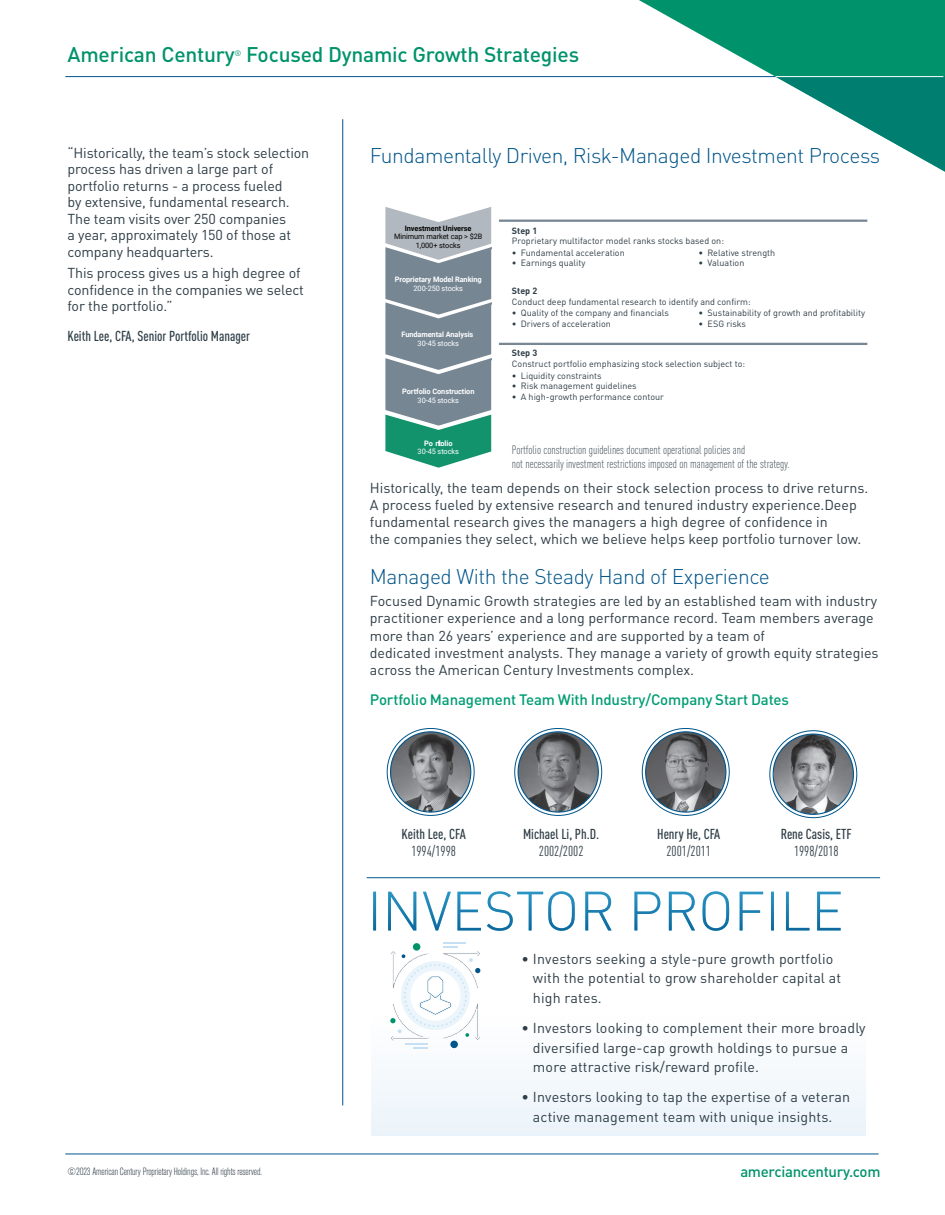
<style>
.page{position:relative;width:945px;height:1215px;background:#fff}
.page>*{position:absolute;margin:0;border:0;box-sizing:border-box;transform-origin:0 0}
.t1{font:300 21px "DINOT";letter-spacing:-.02em;color:#01558a}
.t2{font:500 21px "DINOT";letter-spacing:-.01em;color:#00936b}
.t3{font:500 15px "DINOT";letter-spacing:-.01em;color:#009d74}
.t4{font:500 15px "DINOT";letter-spacing:-.02em;color:#00936b}
.t5{font:14.25px/16.5px "DINOT";color:#2e3d46}
.t6{font:500 condensed 14.25px "DINOT";color:#2e3d46}
.t7{font:condensed 14.25px "DINOT";color:#2e3d46}
.t8{font:300 condensed 12px/13.8px "DINOT";color:#2e3d46}
.t9{font:300 condensed 10.5px "Akzidenz Grotesk Std";letter-spacing:-.01em;color:#2e3d46}
.t10{font:9px "DINOT";color:#2e3d46}
.t11{font:700 9px "DINOT";color:#2e3d46}
.t12{font:7.8px "DINOT";color:#00936b}
.t13{font:700 7.5px "Roboto";letter-spacing:-.01em;color:#fff}
.t14{font:7.5px "Roboto";letter-spacing:-.01em;color:#fff}
.t15{font:7.5px/8.4px "Roboto";letter-spacing:-.01em;color:#040503;text-align:center}
.t16{font:700 7.5px "Roboto";letter-spacing:-.01em;color:#040503}
</style>
<div class="page">
<svg style="left:387px;top:728px;width:87px;height:87px"></svg>
<img style="left:391px;top:732px;width:80px;height:80px;border-radius:40px">
<div style="left:390px;top:731px;width:81px;height:82px;border:1px solid #01558a;border-radius:50%"></div>
<svg style="left:515px;top:728px;width:87px;height:87px"></svg>
<img style="left:518px;top:732px;width:80px;height:80px;border-radius:40px">
<div style="left:518px;top:731px;width:81px;height:82px;border:1px solid #01558a;border-radius:50%"></div>
<svg style="left:642px;top:728px;width:87px;height:87px"></svg>
<img style="left:646px;top:732px;width:80px;height:80px;border-radius:40px">
<div style="left:645px;top:731px;width:81px;height:82px;border:1px solid #01558a;border-radius:50%"></div>
<svg style="left:770px;top:731px;width:87px;height:87px"></svg>
<img style="left:774px;top:734px;width:79px;height:80px">
<div style="left:773px;top:734px;width:81px;height:81px;border:1px solid #01558a;border-radius:50%"></div>
<svg style="left:373px;top:891px;width:468px;height:40px"></svg>
<div style="left:371px;top:1016px;width:495px;height:119px;background:#f4f9fc"></div>
<div style="left:413px;top:943px;width:7px;height:8px;background:#00936b;border-radius:50%"></div>
<hr style="left:443px;top:942px;width:22px;height:2px;background:#c7dff2">
<svg style="left:390px;top:946px;width:91px;height:103px"></svg>
<hr style="left:367px;top:877px;width:513px;height:1px;background:#01558a">
<hr style="left:65px;top:76px;width:836px;height:1px;background:#01558a">
<svg style="left:639px;top:0;width:306px;height:78px;fill:#00936b"></svg>
<svg style="left:776px;top:77px;width:169px;height:95px"></svg>
<hr style="left:776px;top:76px;width:167px;height:1px;background:#fff">
<hr style="left:65px;top:1154px;width:814px;height:1px;background:#01558a">
<hr style="left:342px;top:119px;width:1px;height:986px;background:#01558a">
<svg style="left:385px;top:207px;width:107px;height:261px;background:#829ea1"></svg>
<hr style="left:499px;top:220px;width:368px;height:2px;background:#768693">
<hr style="left:499px;top:343px;width:368px;height:2px;background:#768693">
<h1 class="t2" style="left:68px;top:41px;width:169px">American Century</h1>
<p class="t12" style="left:235px;top:48px;width:8px">®</p>
<h1 class="t2" style="left:246px;top:41px;width:334px">Focused Dynamic Growth Strategies</h1>
<p class="t5" style="left:68px;top:144px;width:243px">“Historically, the team’s stock selection process has driven a large part of portfolio returns - a process fueled<br>by extensive, fundamental research.<br>The team visits over 250 companies<br>a year, approximately 150 of those at company headquarters.</p>
<p class="t5" style="left:68px;top:265px;width:238px">This process gives us a high degree of confidence in the companies we select for the portfolio.”</p>
<p class="t6" style="left:68px;top:328px;width:184px">Keith Lee, CFA, Senior Portfolio Manager</p>
<p class="t9" style="left:68px;top:1165px;width:196px">©2023 American Century Proprietary Holdings, Inc. All rights reserved.</p>
<h1 class="t1" style="left:370px;top:142px;width:512px">Fundamentally Driven, Risk-Managed Investment Process</h1>
<p class="t16" style="left:405px;top:223px;width:68px">Investment Universe</p>
<p class="t15" style="left:394px;top:232px;width:90px">Minimum market cap &gt; $2B<br>1,000+ stocks</p>
<p class="t13" style="left:395px;top:274px;width:88px">Proprietary Model Ranking</p>
<p class="t14" style="left:414px;top:283px;width:51px">200-250 stocks</p>
<p class="t13" style="left:401px;top:329px;width:73px">Fundamental Analysis</p>
<p class="t14" style="left:418px;top:338px;width:43px">30-45 stocks</p>
<p class="t13" style="left:402px;top:386px;width:74px">Portfolio Construction</p>
<p class="t14" style="left:418px;top:395px;width:43px">30-45 stocks</p>
<p class="t13" style="left:424px;top:438px;width:26px">Po rfoli</p>
<p class="t13" style="left:438px;top:438px;width:16px">t o</p>
<p class="t14" style="left:418px;top:446px;width:43px">30-45 stocks</p>
<p class="t11" style="left:512px;top:224px;width:27px">Step 1</p>
<p class="t10" style="left:512px;top:235px;width:214px">Proprietary multifactor model ranks stocks based on:</p>
<p class="t10" style="left:512px;top:247px;width:114px">• Fundamental acceleration</p>
<p class="t10" style="left:512px;top:257px;width:75px">• Earnings quality</p>
<p class="t10" style="left:699px;top:247px;width:78px">• Relative strength</p>
<p class="t10" style="left:699px;top:257px;width:47px">• Valuation</p>
<p class="t11" style="left:512px;top:285px;width:27px">Step 2</p>
<p class="t10" style="left:512px;top:296px;width:240px">Conduct deep fundamental research to identify and confirm:</p>
<p class="t10" style="left:512px;top:308px;width:159px">• Quality of the company and financials</p>
<p class="t10" style="left:512px;top:318px;width:100px">• Drivers of acceleration</p>
<p class="t10" style="left:699px;top:308px;width:168px">• Sustainability of growth and profitability</p>
<p class="t10" style="left:699px;top:318px;width:49px">• ESG risks</p>
<p class="t11" style="left:512px;top:347px;width:27px">Step 3</p>
<p class="t10" style="left:512px;top:358px;width:235px">Construct portfolio emphasizing stock selection subject to:</p>
<p class="t10" style="left:512px;top:370px;width:91px">• Liquidity constraints</p>
<p class="t10" style="left:512px;top:380px;width:126px">• Risk management guidelines</p>
<p class="t10" style="left:512px;top:391px;width:154px">• A high-growth performance contour</p>
<p class="t8" style="left:512px;top:443px;width:279px">Portfolio construction guidelines document operational policies and<br>not necessarily investment restrictions imposed on management of the strategy.</p>
<p class="t5" style="left:370px;top:479px;width:500px;line-height:17.2px">Historically, the team depends on their stock selection process to drive returns.<br>A process fueled by extensive research and tenured industry experience.Deep fundamental research gives the managers a high degree of confidence in<br>the companies they select, which we believe helps keep portfolio turnover low.</p>
<h1 class="t1" style="left:370px;top:563px;width:402px">Managed With the Steady Hand of Experience</h1>
<p class="t5" style="left:370px;top:592px;width:510px;line-height:17.2px">Focused Dynamic Growth strategies are led by an established team with industry practitioner experience and a long performance record. Team members average more than 26 years’ experience and are supported by a team of<br>dedicated investment analysts. They manage a variety of growth equity strategies across the American Century Investments complex.</p>
<p class="t3" style="left:370px;top:690px;width:421px">Portfolio Management Team With Industry/Company Start Dates</p>
<p class="t6" style="left:402px;top:825px;width:66px">Keith Lee, CFA</p>
<p class="t6" style="left:523px;top:825px;width:78px">Michael Li, Ph.D.</p>
<p class="t6" style="left:657px;top:825px;width:65px">Henry He, CFA</p>
<p class="t6" style="left:781px;top:825px;width:73px">Rene Casis, ETF</p>
<p class="t7" style="left:411px;top:842px;width:46px">1994/1998</p>
<p class="t7" style="left:539px;top:842px;width:46px">2002/2002</p>
<p class="t7" style="left:666px;top:842px;width:46px">2001/2011</p>
<p class="t7" style="left:794px;top:842px;width:46px">1998/2018</p>
<p class="t5" style="left:533px;top:949px;width:310px;line-height:19.5px;text-indent:-11px">• Investors seeking a style-pure growth portfolio with the potential to grow shareholder capital at high rates.</p>
<p class="t5" style="left:533px;top:1018px;width:334px;line-height:19.5px;text-indent:-11px">• Investors looking to complement their more broadly diversified large-cap growth holdings to pursue a more attractive risk/reward profile.</p>
<p class="t5" style="left:522px;top:1087px;width:330px;line-height:19.5px;text-align:center">• Investors looking to tap the expertise of a veteran active management team with unique insights.</p>
<p class="t4" style="left:740px;top:1162px;width:142px">amerciancentury.com</p>
</div>
